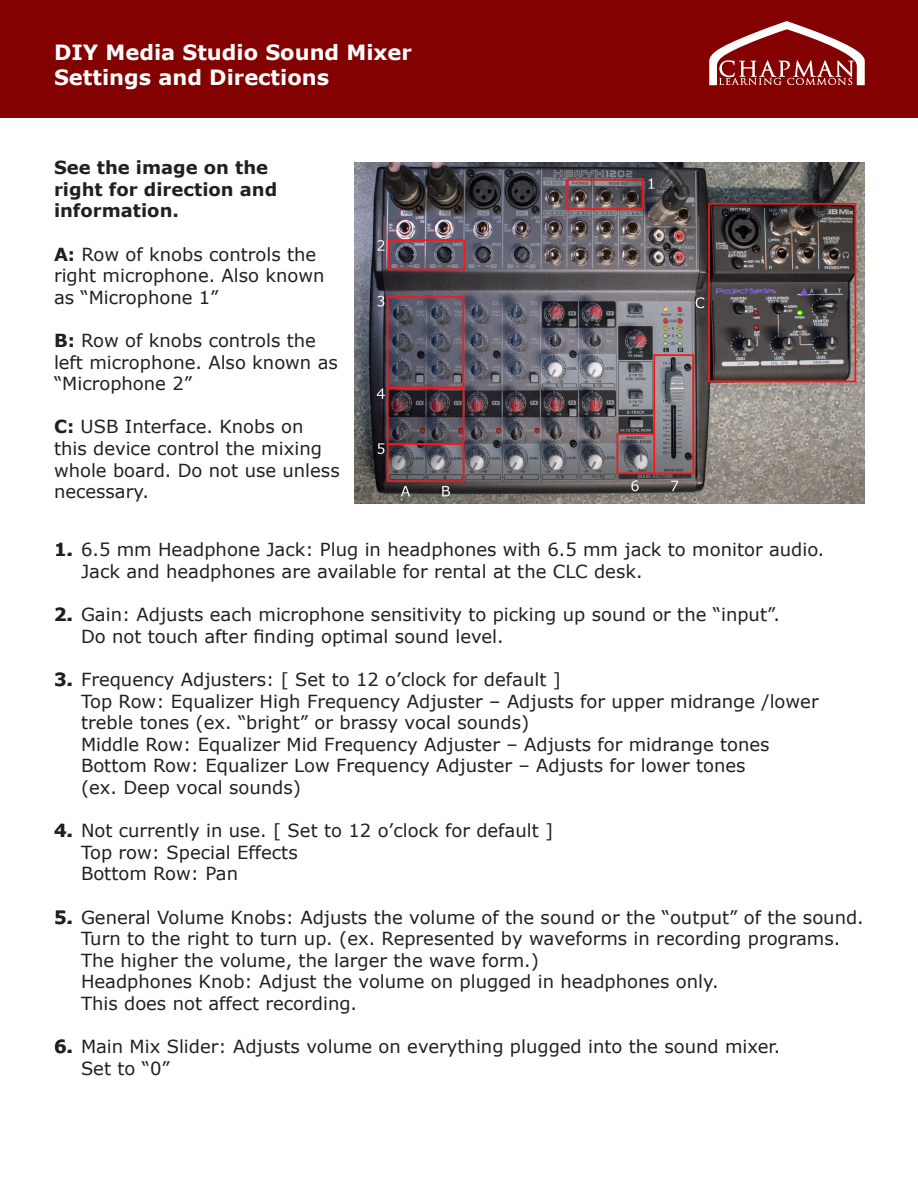
<style>
.page{position:relative;width:918px;height:1188px;background:#fff}
.page>*{position:absolute;margin:0;border:0;box-sizing:border-box;transform-origin:0 0}
.t1{font:700 21px/25.2px "Verdana";color:#fff}
.t2{font:18px/21.6px "Verdana";color:#231f20}
.t3{font:700 18px/21.6px "Verdana";color:#231f20}
.s1{font-weight:700}
</style>
<div class="page">
<div style="left:0;top:0;width:918px;height:117px;background:#830101"></div>
<svg style="left:709px;top:21px;width:156px;height:64px"></svg>
<img style="left:354px;top:162px;width:510px;height:341px">
<p class="t1" style="left:54px;top:39px;width:360px">DIY Media Studio Sound Mixer<br>Settings and Directions</p>
<p class="t3" style="left:54px;top:157px;width:225px">See the image on the right for direction and information.</p>
<p class="t2" style="left:54px;top:243px;width:272px"><span class="s1">A:</span> Row of knobs controls the right microphone. Also known as “Microphone 1”</p>
<p class="t2" style="left:54px;top:330px;width:285px"><span class="s1">B:</span> Row of knobs controls the left microphone. Also known as “Microphone 2”</p>
<p class="t2" style="left:54px;top:416px;width:287px"><span class="s1">C:</span> USB Interface. Knobs on this device control the mixing whole board. Do not use unless necessary.</p>
<p class="t2" style="left:81px;top:539px;width:745px;text-indent:-27px"><span class="s1">1.</span> 6.5 mm Headphone Jack: Plug in headphones with 6.5 mm jack to monitor audio.<br>Jack and headphones are available for rental at the CLC desk.</p>
<p class="t2" style="left:81px;top:604px;width:701px;text-indent:-27px"><span class="s1">2.</span> Gain: Adjusts each microphone sensitivity to picking up sound or the “input”.<br>Do not touch after finding optimal sound level.</p>
<p class="t2" style="left:81px;top:669px;width:739px;text-indent:-27px"><span class="s1">3.</span> Frequency Adjusters: [ Set to 12 o’clock for default ]<br>Top Row: Equalizer High Frequency Adjuster – Adjusts for upper midrange /lower treble tones (ex. “bright” or brassy vocal sounds)<br>Middle Row: Equalizer Mid Frequency Adjuster – Adjusts for midrange tones Bottom Row: Equalizer Low Frequency Adjuster – Adjusts for lower tones<br>(ex. Deep vocal sounds)</p>
<p class="t2" style="left:81px;top:820px;width:474px;text-indent:-27px"><span class="s1">4.</span> Not currently in use. [ Set to 12 o’clock for default ]<br>Top row: Special Effects<br>Bottom Row: Pan</p>
<p class="t2" style="left:81px;top:906px;width:784px;text-indent:-27px"><span class="s1">5.</span> General Volume Knobs: Adjusts the volume of the sound or the “output” of the sound.<br>Turn to the right to turn up. (ex. Represented by waveforms in recording programs.<br>The higher the volume, the larger the wave form.)<br>Headphones Knob: Adjust the volume on plugged in headphones only.<br>This does not affect recording.</p>
<p class="t2" style="left:81px;top:1036px;width:701px;text-indent:-27px"><span class="s1">6.</span> Main Mix Slider: Adjusts volume on everything plugged into the sound mixer.<br>Set to “0”</p>
</div>
